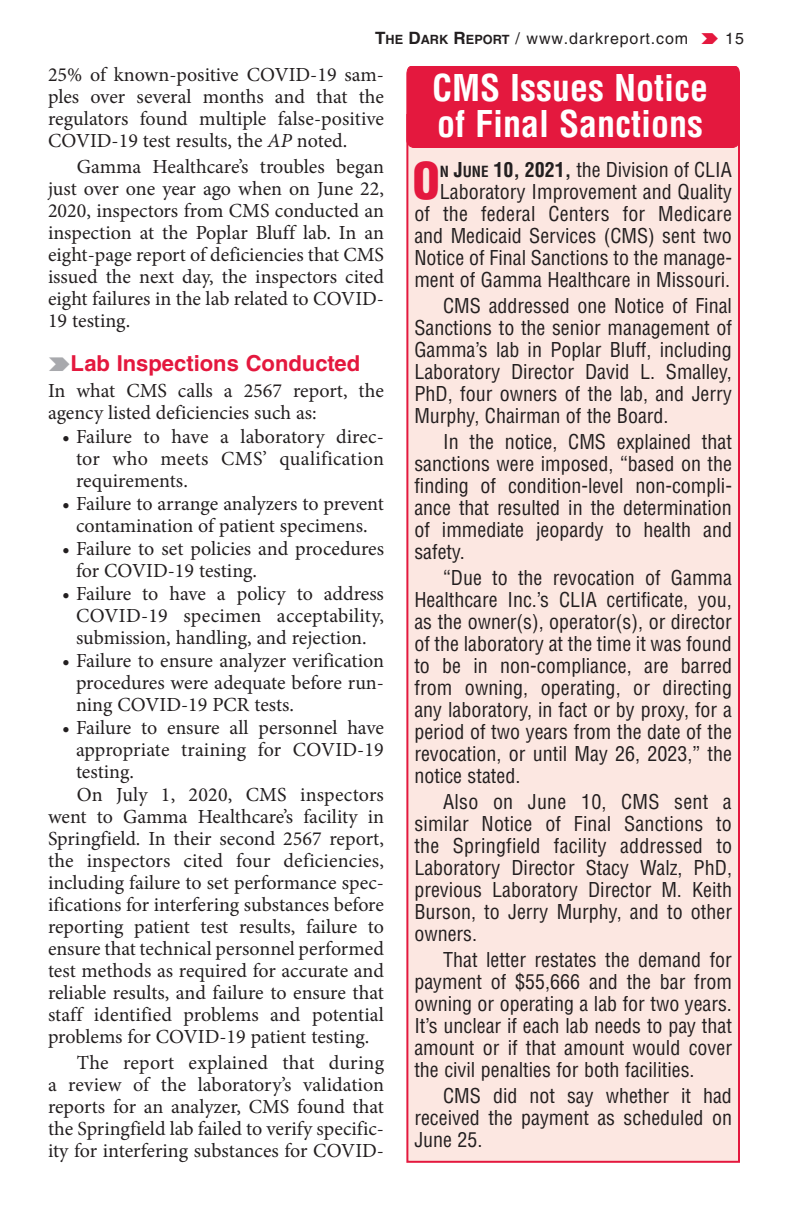
<style>
.page{position:relative;width:792px;height:1224px;background:#fff}
.page>*{position:absolute;margin:0;border:0;box-sizing:border-box;transform-origin:0 0}
.t1{font:900 condensed 49.4px "Helvetica LT Std";color:#e4183e}
.t2{font:700 condensed 36px/36px "Helvetica LT Std";color:#fff}
.t3{font:700 22px "Helvetica LT Std";color:#e4183e}
.t4{font:20px/22px "Minion Pro";color:#231f20;text-align:justify}
.par-head{font:condensed 20px/22px "Helvetica LT Std";color:#231f20;text-align:justify}
.t5{font:16px "Helvetica LT Std";letter-spacing:.055em;color:#231f20}
.s1{font-weight:700;font-size:17px}
.s2{font-weight:700;font-size:12.8px}
.s3{font-style:italic}
.s4{font-weight:700;font-size:15px}
.s5{font-weight:700}
</style>
<div class="page">
<div style="left:406px;top:114px;width:334px;height:1049px;background:#fce7e1;border:2px solid #e4183e"></div>
<div style="left:406px;top:66px;width:334px;height:82px;background:#e4183e"></div>
<p class="t5" style="left:375px;top:29px;width:315px"><span class="s1">T</span><span class="s2">HE</span> <span class="s1">D</span><span class="s2">ARK</span> <span class="s1">R</span><span class="s2">EPORT</span> / www.darkreport.com</p>
<p class="t5" style="left:725px;top:29px;width:20px">15</p>
<p class="t4" style="left:48px;top:63px;width:338px">25% of known-positive COVID-19 sam&shy;ples over several months and that the regulators found multiple false-positive COVID-19 test results, the <span class="s3">AP</span> noted.</p>
<p class="t4" style="left:48px;top:155px;width:338px;text-indent:29px">Gamma Healthcare’s troubles began just over one year ago when on June 22, 2020, inspectors from CMS conducted an inspection at the Poplar Bluff lab. In an eight-page report of deficiencies that CMS issued the next day, the inspectors cited eight failures in the lab related to COVID-19 testing.</p>
<h1 class="t3" style="left:70px;top:349px;width:291px">Lab Inspections Conducted</h1>
<p class="t4" style="left:48px;top:379px;width:337px">In what CMS calls a 2567 report, the agency listed deficiencies such as:</p>
<p class="t4" style="left:76px;top:426px;width:310px;text-indent:-14px">• Failure to have a laboratory direc&shy;tor who meets CMS’ qualification requirements.</p>
<p class="t4" style="left:62px;top:493px;width:323px;text-align:center">• Failure to arrange analyzers to prevent contamination of patient specimens.</p>
<p class="t4" style="left:76px;top:538px;width:310px;text-indent:-14px">• Failure to set policies and procedures for COVID-19 testing.</p>
<p class="t4" style="left:76px;top:583px;width:310px;text-indent:-14px">• Failure to have a policy to address COVID-19 specimen acceptability, submission, handling, and rejection.</p>
<p class="t4" style="left:76px;top:650px;width:310px;text-indent:-14px">• Failure to ensure analyzer verification procedures were adequate before run&shy;ning COVID-19 PCR tests.</p>
<p class="t4" style="left:76px;top:717px;width:310px;text-indent:-14px">• Failure to ensure all personnel have appropriate training for COVID-19 testing.</p>
<p class="t4" style="left:48px;top:784px;width:338px;text-indent:29px">On July 1, 2020, CMS inspectors went to Gamma Healthcare’s facility in Springfield. In their second 2567 report, the inspectors cited four deficiencies, including failure to set performance spec&shy;ifications for interfering substances before reporting patient test results, failure to ensure that technical personnel performed test methods as required for accurate and reliable results, and failure to ensure that staff identified problems and potential problems for COVID-19 patient testing.</p>
<p class="t4" style="left:48px;top:1052px;width:338px;text-indent:29px">The report explained that during a review of the laboratory’s validation reports for an analyzer, CMS found that the Springfield lab failed to verify specific&shy;ity for interfering substances for COVID-</p>
<p class="t2" style="left:432px;top:69px;width:277px">CMS Issues Notice of Final Sanctions</p>
<p class="t1" style="left:412px;top:149px;width:29px">O</p>
<p class="par-head" style="left:414px;top:158px;width:319px;text-align:right"><span class="s4">N</span> <span class="s5">J</span><span class="s4">UNE</span> <span class="s5">10, 2021,</span> the Division of CLIA Laboratory Improvement and Quality<br>of the federal Centers for Medicare and Medicaid Services (CMS) sent two Notice of Final Sanctions to the manage&shy;ment of Gamma Healthcare in Missouri.</p>
<p class="par-head" style="left:414px;top:294px;width:319px;text-indent:29px">CMS addressed one Notice of Final Sanctions to the senior management of Gamma’s lab in Poplar Bluff, including Laboratory Director David L. Smalley, PhD, four owners of the lab, and Jerry Murphy, Chairman of the Board.</p>
<p class="par-head" style="left:414px;top:430px;width:319px;text-indent:29px">In the notice, CMS explained that sanctions were imposed, “based on the finding of condition-level non-compli&shy;ance that resulted in the determination of immediate jeopardy to health and safety.</p>
<p class="par-head" style="left:414px;top:566px;width:319px;text-indent:29px">“Due to the revocation of Gamma Healthcare Inc.’s CLIA certificate, you, as the owner(s), operator(s), or director of the laboratory at the time it was found to be in non-compliance, are barred from owning, operating, or directing any laboratory, in fact or by proxy, for a period of two years from the date of the revocation, or until May 26, 2023,” the notice stated.</p>
<p class="par-head" style="left:414px;top:790px;width:319px;text-indent:29px">Also on June 10, CMS sent a similar Notice of Final Sanctions to the Springfield facility addressed to Laboratory Director Stacy Walz, PhD, previous Laboratory Director M. Keith Burson, to Jerry Murphy, and to other owners.</p>
<p class="par-head" style="left:414px;top:948px;width:319px;text-indent:29px">That letter restates the demand for payment of $55,666 and the bar from owning or operating a lab for two years.<br>It’s unclear if each lab needs to pay that amount or if that amount would cover the civil penalties for both facilities.</p>
<p class="par-head" style="left:414px;top:1084px;width:319px;text-indent:29px">CMS did not say whether it had received the payment as scheduled on June 25.</p>
</div>
